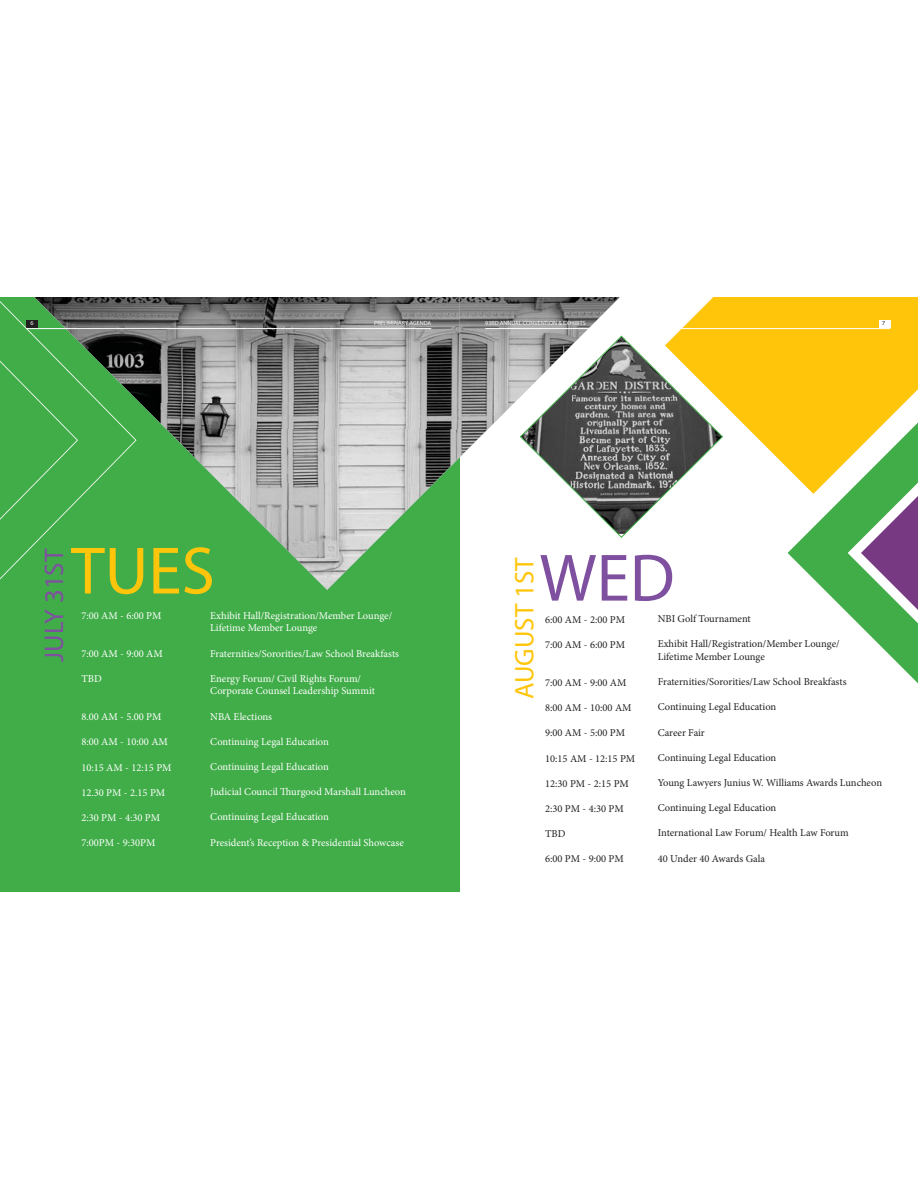
<style>
.page{position:relative;width:918px;height:1188px;background:#fff}
.page>*{position:absolute;margin:0;border:0;box-sizing:border-box;transform-origin:0 0}
.t1{font:67.5px "Myriad Pro";color:#ffc50b}
.t2{font:67.5px "Myriad Pro";color:#7f4fa0}
.t3{font:27px "Myriad Pro";color:#ffc50b}
.t4{font:27px "Myriad Pro";color:#7f4fa0}
.t5{font:10.5px/12.6px "Minion Pro";color:#fff}
.t6{font:10.5px/12.6px "Minion Pro";color:#231f20}
.t7{font:6px "Myriad Pro";color:#fff}
.t8{font:6px "Myriad Pro";color:#231f20}
</style>
<div class="page">
<div style="left:0;top:297px;width:460px;height:594px;background:#41ad49"></div>
<svg style="left:675px;top:297px;width:243px;height:172px;background:#fecc28"></svg>
<div style="left:879px;top:320px;width:11px;height:8px;background:#fff"></div>
<img style="left:460px;top:297px;width:160px;height:160px">
<img style="left:34px;top:297px;width:426px;height:53px">
<img style="left:137px;top:350px;width:323px;height:27px">
<img style="left:137px;top:377px;width:323px;height:26px">
<img style="left:140px;top:403px;width:320px;height:27px">
<img style="left:167px;top:430px;width:293px;height:27px">
<img style="left:194px;top:457px;width:266px;height:26px">
<img style="left:220px;top:483px;width:214px;height:27px">
<img style="left:247px;top:510px;width:160px;height:27px">
<img style="left:274px;top:537px;width:106px;height:27px">
<img style="left:301px;top:564px;width:52px;height:26px">
<hr style="left:26px;top:328px;width:405px;height:1px;background:#fff">
<svg style="left:0;top:301px;width:137px;height:278px"></svg>
<svg style="left:788px;top:423px;width:130px;height:260px"></svg>
<hr style="left:485px;top:328px;width:405px;height:1px;background:#fff">
<svg style="left:519px;top:335px;width:204px;height:203px"></svg>
<p class="t7" style="left:31px;top:321px;width:5px">6</p>
<p class="t7" style="left:374px;top:320px;width:59px">PRELIMINARY AGENDA</p>
<p class="t7" style="left:485px;top:320px;width:102px">93RD ANNUAL CONVENTION &amp; EXHIBITS</p>
<p class="t8" style="left:882px;top:321px;width:5px">7</p>
<h2 class="t4" style="left:44px;top:662px;width:114px;rotate:-90deg">JULY 31ST</h2>
<h1 class="t1" style="left:71px;top:545px;width:145px">TUES</h1>
<p class="t5" style="left:210px;top:610px;width:183px">Exhibit Hall/Registration/Member Lounge/<br>Lifetime Member Lounge</p>
<p class="t5" style="left:210px;top:648px;width:190px">Fraternities/Sororities/Law School Breakfasts</p>
<p class="t5" style="left:210px;top:673px;width:166px">Energy Forum/ Civil Rights Forum/<br>Corporate Counsel Leadership Summit</p>
<p class="t5" style="left:210px;top:711px;width:63px">NBA Elections</p>
<p class="t5" style="left:210px;top:736px;width:120px">Continuing Legal Education</p>
<p class="t5" style="left:210px;top:761px;width:120px">Continuing Legal Education</p>
<p class="t5" style="left:210px;top:786px;width:197px">Judicial Council Thurgood Marshall Luncheon</p>
<p class="t5" style="left:210px;top:812px;width:120px">Continuing Legal Education</p>
<p class="t5" style="left:210px;top:837px;width:195px">President’s Reception &amp; Presidential Showcase</p>
<p class="t5" style="left:81px;top:611px;width:82px">7:00 AM - 6:00 PM</p>
<p class="t5" style="left:81px;top:648px;width:83px">7:00 AM - 9:00 AM</p>
<p class="t5" style="left:81px;top:674px;width:22px">TBD</p>
<p class="t5" style="left:81px;top:711px;width:82px">8.00 AM - 5.00 PM</p>
<p class="t5" style="left:81px;top:737px;width:88px">8:00 AM - 10:00 AM</p>
<p class="t5" style="left:81px;top:762px;width:92px">10:15 AM - 12:15 PM</p>
<p class="t5" style="left:81px;top:787px;width:85px">12.30 PM - 2.15 PM</p>
<p class="t5" style="left:81px;top:812px;width:80px">2:30 PM - 4:30 PM</p>
<p class="t5" style="left:81px;top:837px;width:76px">7:00PM - 9:30PM</p>
<h1 class="t2" style="left:539px;top:552px;width:137px">WED</h1>
<h2 class="t3" style="left:514px;top:699px;width:143px;rotate:-90deg">AUGUST 1ST</h2>
<p class="t6" style="left:658px;top:613px;width:95px">NBI Golf Tournament</p>
<p class="t6" style="left:658px;top:639px;width:183px">Exhibit Hall/Registration/Member Lounge/<br>Lifetime Member Lounge</p>
<p class="t6" style="left:658px;top:676px;width:190px">Fraternities/Sororities/Law School Breakfasts</p>
<p class="t6" style="left:658px;top:702px;width:120px">Continuing Legal Education</p>
<p class="t6" style="left:658px;top:727px;width:49px">Career Fair</p>
<p class="t6" style="left:658px;top:752px;width:120px">Continuing Legal Education</p>
<p class="t6" style="left:658px;top:777px;width:226px">Young Lawyers Junius W. Williams Awards Luncheon</p>
<p class="t6" style="left:658px;top:802px;width:120px">Continuing Legal Education</p>
<p class="t6" style="left:658px;top:828px;width:193px">International Law Forum/ Health Law Forum</p>
<p class="t6" style="left:658px;top:853px;width:109px">40 Under 40 Awards Gala</p>
<p class="t6" style="left:545px;top:614px;width:82px">6:00 AM - 2:00 PM</p>
<p class="t6" style="left:545px;top:639px;width:82px">7:00 AM - 6:00 PM</p>
<p class="t6" style="left:545px;top:677px;width:83px">7:00 AM - 9:00 AM</p>
<p class="t6" style="left:545px;top:702px;width:88px">8:00 AM - 10:00 AM</p>
<p class="t6" style="left:545px;top:728px;width:82px">9:00 AM - 5:00 PM</p>
<p class="t6" style="left:545px;top:753px;width:92px">10:15 AM - 12:15 PM</p>
<p class="t6" style="left:545px;top:778px;width:85px">12:30 PM - 2:15 PM</p>
<p class="t6" style="left:545px;top:803px;width:80px">2:30 PM - 4:30 PM</p>
<p class="t6" style="left:545px;top:828px;width:22px">TBD</p>
<p class="t6" style="left:545px;top:854px;width:80px">6:00 PM - 9:00 PM</p>
</div>
